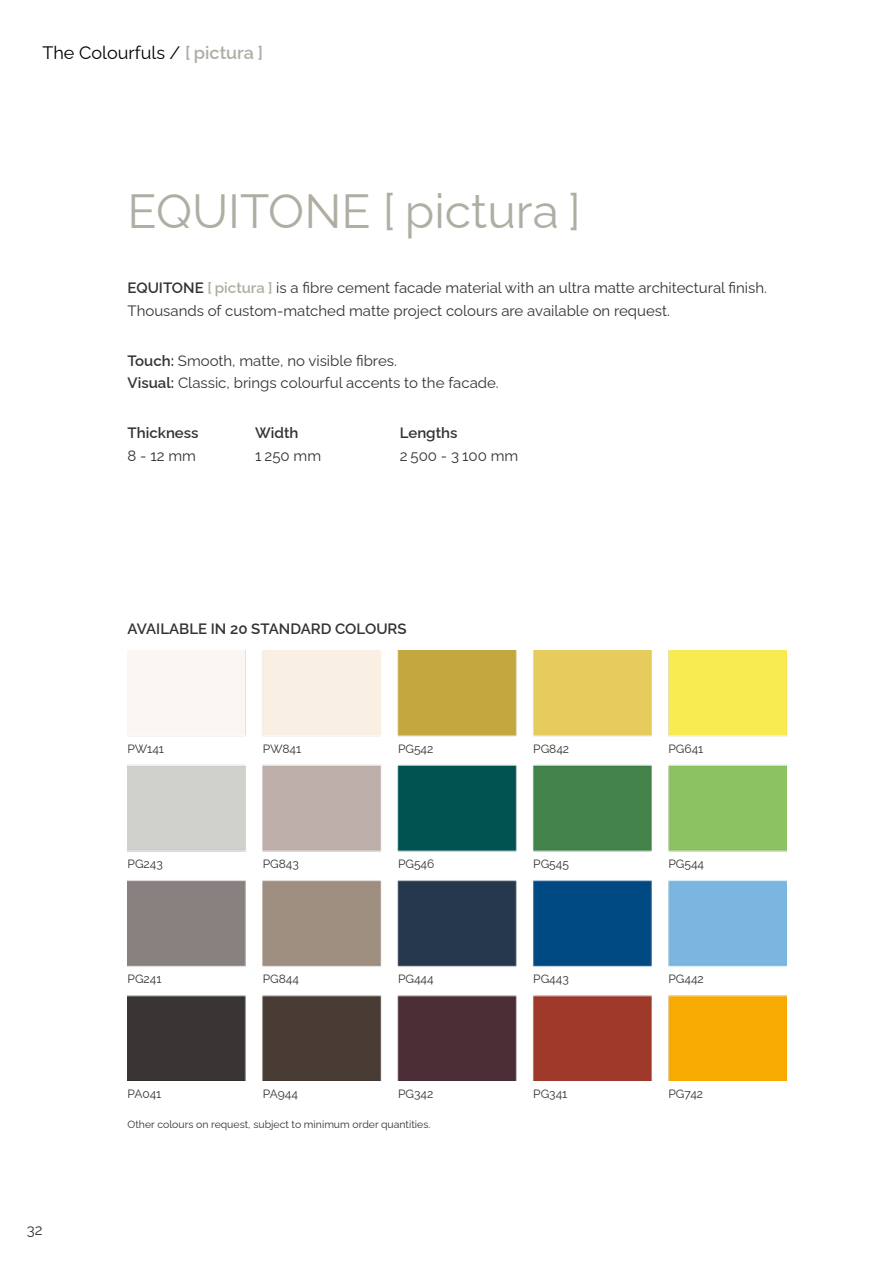
<style>
.page{position:relative;width:893px;height:1263px;background:#fff}
.page>*{position:absolute;margin:0;border:0;box-sizing:border-box;transform-origin:0 0}
.t1{font:48px "Raleway";color:#b0aea3}
.t2{font:18px "Raleway";color:#000}
.t3{font:15px/22.5px "Raleway";color:#353332}
.t4{font:600 15px "Raleway";color:#353332}
.t5{font:12px "Raleway";color:#353332}
.t6{font:10.5px "Raleway";color:#353332}
.s1{font-weight:600;color:#b0aea3}
.s2{font-weight:600}
</style>
<div class="page">
<img style="left:128px;top:651px;width:659px;height:429px">
<p class="t2" style="left:43px;top:39px;width:222px">The Colourfuls / <span class="s1">[ pictura ]</span></p>
<h1 class="t1" style="left:128px;top:173px;width:455px">EQUITONE [ pictura ]</h1>
<p class="t3" style="left:128px;top:275px;width:641px"><span class="s2">EQUITONE</span> <span class="s1">[ pictura ]</span> is a fibre cement facade material with an ultra matte architectural finish.<br>Thousands of custom-matched matte project colours are available on request.</p>
<p class="t3" style="left:128px;top:347px;width:373px"><span class="s2">Touch:</span> Smooth, matte, no visible fibres.<br><span class="s2">Visual:</span> Classic, brings colourful accents to the facade.</p>
<p class="t4" style="left:128px;top:421px;width:73px">Thickness</p>
<p class="t4" style="left:255px;top:421px;width:45px">Width</p>
<p class="t4" style="left:400px;top:421px;width:59px">Lengths</p>
<p class="t3" style="left:128px;top:443px;width:70px">8 - 12 mm</p>
<p class="t3" style="left:255px;top:443px;width:67px">1 250 mm</p>
<p class="t3" style="left:400px;top:443px;width:120px">2 500 - 3 100 mm</p>
<p class="t4" style="left:128px;top:617px;width:281px">AVAILABLE IN 20 STANDARD COLOURS</p>
<p class="t5" style="left:128px;top:740px;width:38px">PW141</p>
<p class="t5" style="left:263px;top:740px;width:40px">PW841</p>
<p class="t5" style="left:398px;top:740px;width:37px">PG542</p>
<p class="t5" style="left:533px;top:740px;width:37px">PG842</p>
<p class="t5" style="left:668px;top:740px;width:36px">PG641</p>
<p class="t5" style="left:128px;top:854px;width:37px">PG243</p>
<p class="t5" style="left:398px;top:854px;width:38px">PG546</p>
<p class="t5" style="left:533px;top:854px;width:37px">PG545</p>
<p class="t5" style="left:668px;top:854px;width:37px">PG544</p>
<p class="t5" style="left:263px;top:854px;width:38px">PG843</p>
<p class="t5" style="left:128px;top:969px;width:35px">PG241</p>
<p class="t5" style="left:263px;top:969px;width:38px">PG844</p>
<p class="t5" style="left:398px;top:969px;width:37px">PG444</p>
<p class="t5" style="left:533px;top:969px;width:37px">PG443</p>
<p class="t5" style="left:668px;top:969px;width:37px">PG442</p>
<p class="t5" style="left:128px;top:1084px;width:35px">PA041</p>
<p class="t5" style="left:263px;top:1084px;width:37px">PA944</p>
<p class="t5" style="left:398px;top:1084px;width:37px">PG342</p>
<p class="t5" style="left:533px;top:1084px;width:36px">PG341</p>
<p class="t5" style="left:668px;top:1084px;width:36px">PG742</p>
<p class="t3" style="left:27px;top:1216px;width:17px">32</p>
<p class="t6" style="left:128px;top:1116px;width:304px">Other colours on request, subject to minimum order quantities.</p>
</div>
